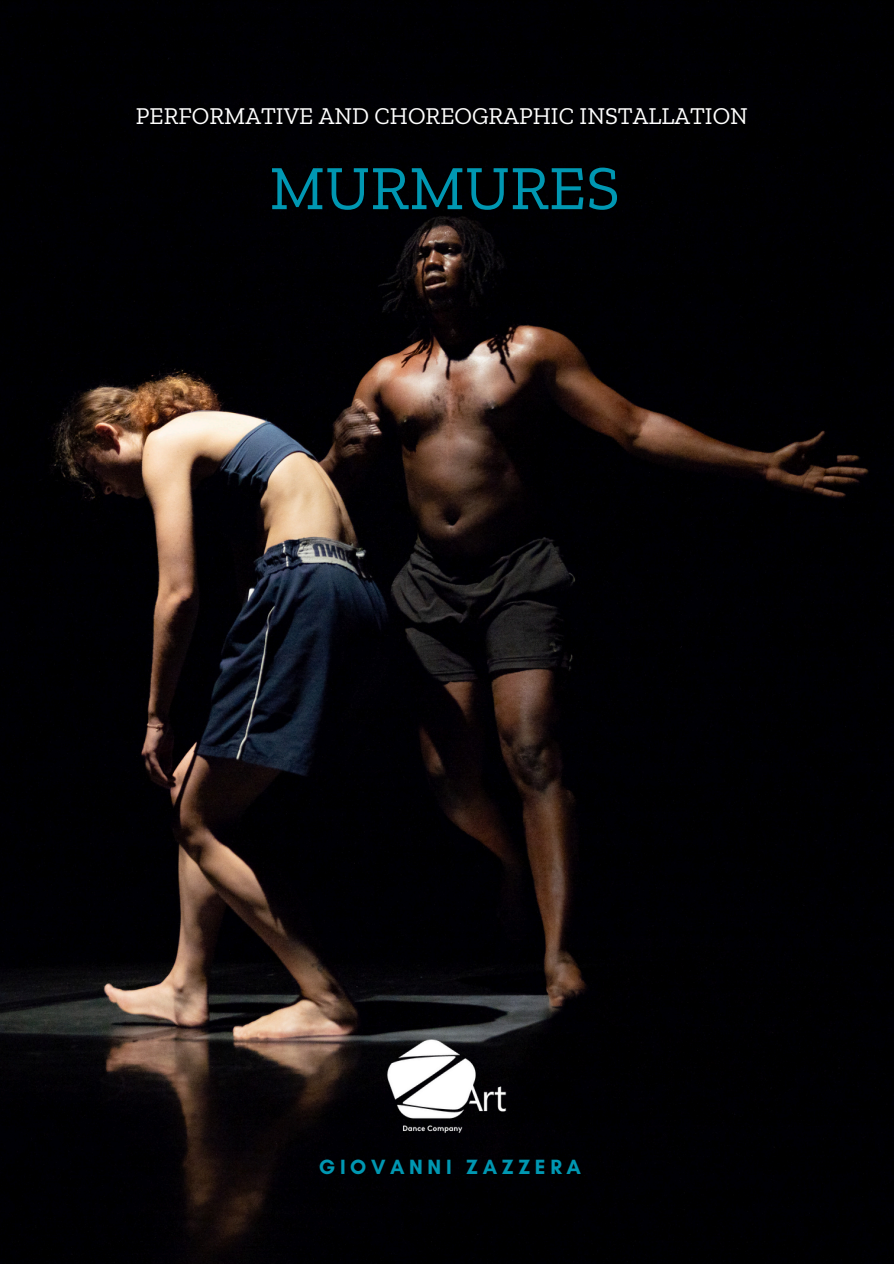
<style>
.page{position:relative;width:894px;height:1264px;background:#fff}
.page>*{position:absolute;margin:0;border:0;box-sizing:border-box;transform-origin:0 0}
.t1{font:63px "Zilla Slab";color:#0097b2}
.t2{font:24px "Zilla Slab";color:#fff}
.t3{font:700 21px "Glacial Indifference";letter-spacing:.22em;color:#0097b2}
</style>
<div class="page">
<img style="left:0;top:0;width:893px;height:1263px">
<img style="left:365px;top:1017px;width:162px;height:137px">
<h4 class="t2" style="left:136px;top:101px;width:613px">PERFORMATIVE AND CHOREOGRAPHIC INSTALLATION</h4>
<h2 class="t1" style="left:269px;top:150px;width:351px">MURMURES</h2>
<p class="t3" style="left:319px;top:1154px;width:263px">GIOVANNI ZAZZERA</p>
</div>
